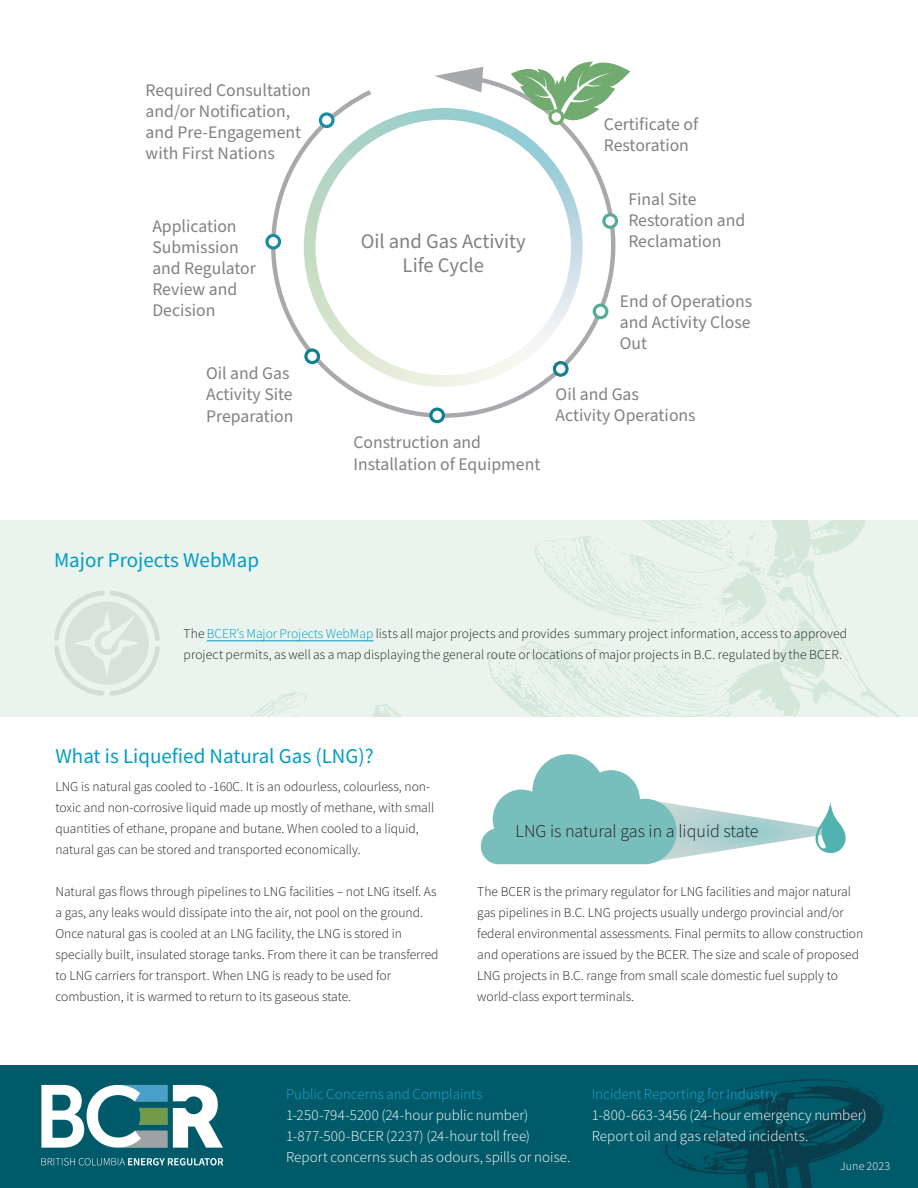
<style>
.page{position:relative;width:918px;height:1188px;background:#fff}
.page>*{position:absolute;margin:0;border:0;box-sizing:border-box;transform-origin:0 0}
.Subhead{font:21px "Source Sans Pro";color:#009cc5}
.Subhead_-_Single_Col{font:21px "Source Sans Pro";color:#009cc5}
.t1{font:20.7px/24.8px "Source Sans Pro";color:#808180;text-align:center}
.Body_Text{font:300 18px "Source Sans Pro";color:#231f20}
.t2{font:17.7px/21.1px "Source Sans Pro";color:#808180}
.t3{font:300 15px/21px "Source Sans Pro";color:#fff}
.t4{font:300 15px "Source Sans Pro";color:#1ea9d7}
.Body_Text-2{font:300 13.5px/21px "Source Sans Pro";color:#231f20}
.Body{font:300 13.5px/21px "Source Sans Pro";letter-spacing:.005em;color:#231f20}
.t5{font:300 12px "Source Sans Pro";letter-spacing:.01em;color:#fff}
.s1{color:#009cc5}
</style>
<div class="page">
<div style="left:0;top:1066px;width:918px;height:122px;background:#005a69"></div>
<svg style="left:665px;top:1092px;width:218px;height:96px"></svg>
<svg style="left:868px;top:1091px;width:16px;height:21px"></svg>
<svg style="left:667px;top:1079px;width:194px;height:108px"></svg>
<img style="left:41px;top:1084px;width:183px;height:82px">
<img style="left:0;top:520px;width:918px;height:197px">
<hr style="left:207px;top:641px;width:166px;height:1px;background:#009cc5">
<svg style="left:54px;top:590px;width:106px;height:106px;background:#dfe8e3"></svg>
<svg style="left:481px;top:754px;width:365px;height:110px"></svg>
<svg style="left:269px;top:78px;width:349px;height:346px"></svg>
<svg style="left:435px;top:67px;width:48px;height:25px"></svg>
<svg style="left:511px;top:62px;width:119px;height:64px"></svg>
<svg style="left:304px;top:108px;width:279px;height:279px"></svg>
<div style="left:550px;top:111px;width:13px;height:12px;background:#fff;border-radius:50%"></div>
<div style="left:548px;top:109px;width:16px;height:16px;border:3px solid #72ab6f;border-radius:50%"></div>
<svg style="left:320px;top:114px;width:13px;height:12px"></svg>
<div style="left:319px;top:112px;width:16px;height:16px;border:3px solid #1a8ca8;border-radius:50%"></div>
<svg style="left:267px;top:235px;width:13px;height:13px"></svg>
<div style="left:265px;top:234px;width:16px;height:16px;border:3px solid #1a8ca8;border-radius:50%"></div>
<div style="left:604px;top:215px;width:12px;height:12px;background:#fff;border-radius:50%"></div>
<div style="left:602px;top:213px;width:16px;height:16px;border:3px solid #57aa96;border-radius:50%"></div>
<svg style="left:306px;top:350px;width:12px;height:13px"></svg>
<div style="left:304px;top:348px;width:16px;height:16px;border:3px solid #10808d;border-radius:50%"></div>
<div style="left:594px;top:305px;width:13px;height:13px;background:#fff;border-radius:50%"></div>
<div style="left:593px;top:304px;width:15px;height:15px;border:3px solid #57aa96;border-radius:50%"></div>
<svg style="left:554px;top:363px;width:13px;height:12px"></svg>
<div style="left:553px;top:361px;width:16px;height:16px;border:3px solid #10808d;border-radius:50%"></div>
<div style="left:431px;top:409px;width:12px;height:13px;background:#fff;border-radius:50%"></div>
<div style="left:429px;top:408px;width:16px;height:15px;border:3px solid #10808d;border-radius:50%"></div>
<p class="t2" style="left:146px;top:80px;width:167px">Required Consultation and/or Notification, and Pre-Engagement with First Nations</p>
<p class="t2" style="left:152px;top:216px;width:105px">Application<br>Submission and Regulator<br>Review and<br>Decision</p>
<p class="t2" style="left:206px;top:363px;width:89px">Oil and Gas<br>Activity Site<br>Preparation</p>
<p class="Subhead_-_Single_Col" style="left:54px;top:547px;width:207px">Major Projects WebMap</p>
<p class="t2" style="left:604px;top:114px;width:96px">Certificate of<br>Restoration</p>
<p class="t1" style="left:361px;top:229px;width:167px">Oil and Gas Activity<br>Life Cycle</p>
<p class="t2" style="left:353px;top:433px;width:188px">Construction and<br>Installation of Equipment</p>
<p class="t2" style="left:628px;top:189px;width:119px">Final Site<br>Restoration and<br>Reclamation</p>
<p class="t2" style="left:620px;top:291px;width:134px;text-align:justify">End of Operations and Activity Close Out</p>
<p class="t2" style="left:556px;top:384px;width:142px">Oil and Gas<br>Activity Operations</p>
<p class="Body" style="left:184px;top:623px;width:665px">The <span class="s1">BCER’s Major Projects WebMap</span> lists all major projects and provides summary project information, access to approved project permits, as well as a map displaying the general route or locations of major projects in B.C. regulated by the BCER.</p>
<p class="Subhead" style="left:55px;top:743px;width:320px">What is Liquefied Natural Gas (LNG)?</p>
<p class="Body_Text-2" style="left:55px;top:776px;width:380px">LNG is natural gas cooled to -160C. It is an odourless, colourless, non&shy;toxic and non-corrosive liquid made up mostly of methane, with small quantities of ethane, propane and butane. When cooled to a liquid, natural gas can be stored and transported economically.</p>
<p class="Body_Text-2" style="left:55px;top:881px;width:385px">Natural gas flows through pipelines to LNG facilities – not LNG itself. As a gas, any leaks would dissipate into the air, not pool on the ground.<br>Once natural gas is cooled at an LNG facility, the LNG is stored in specially built, insulated storage tanks. From there it can be transferred to LNG carriers for transport. When LNG is ready to be used for combustion, it is warmed to return to its gaseous state.</p>
<p class="Body_Text-2" style="left:477px;top:881px;width:388px">The BCER is the primary regulator for LNG facilities and major natural gas pipelines in B.C. LNG projects usually undergo provincial and/or federal environmental assessments. Final permits to allow construction and operations are issued by the BCER. The size and scale of proposed LNG projects in B.C. range from small scale domestic fuel supply to world-class export terminals.</p>
<p class="Body_Text" style="left:516px;top:820px;width:244px">LNG is natural gas in a liquid state</p>
<p class="t4" style="left:286px;top:1084px;width:198px">Public Concerns and Complaints</p>
<p class="t3" style="left:286px;top:1104px;width:286px">1-250-794-5200 (24-hour public number)<br>1-877-500-BCER (2237) (24-hour toll free)<br>Report concerns such as odours, spills or noise.</p>
<p class="t4" style="left:592px;top:1084px;width:187px">Incident Reporting for Industry</p>
<p class="t3" style="left:592px;top:1104px;width:277px">1-800-663-3456 (24-hour emergency number)<br>Report oil and gas related incidents.</p>
<p class="t5" style="left:840px;top:1159px;width:51px">June 2023</p>
</div>
